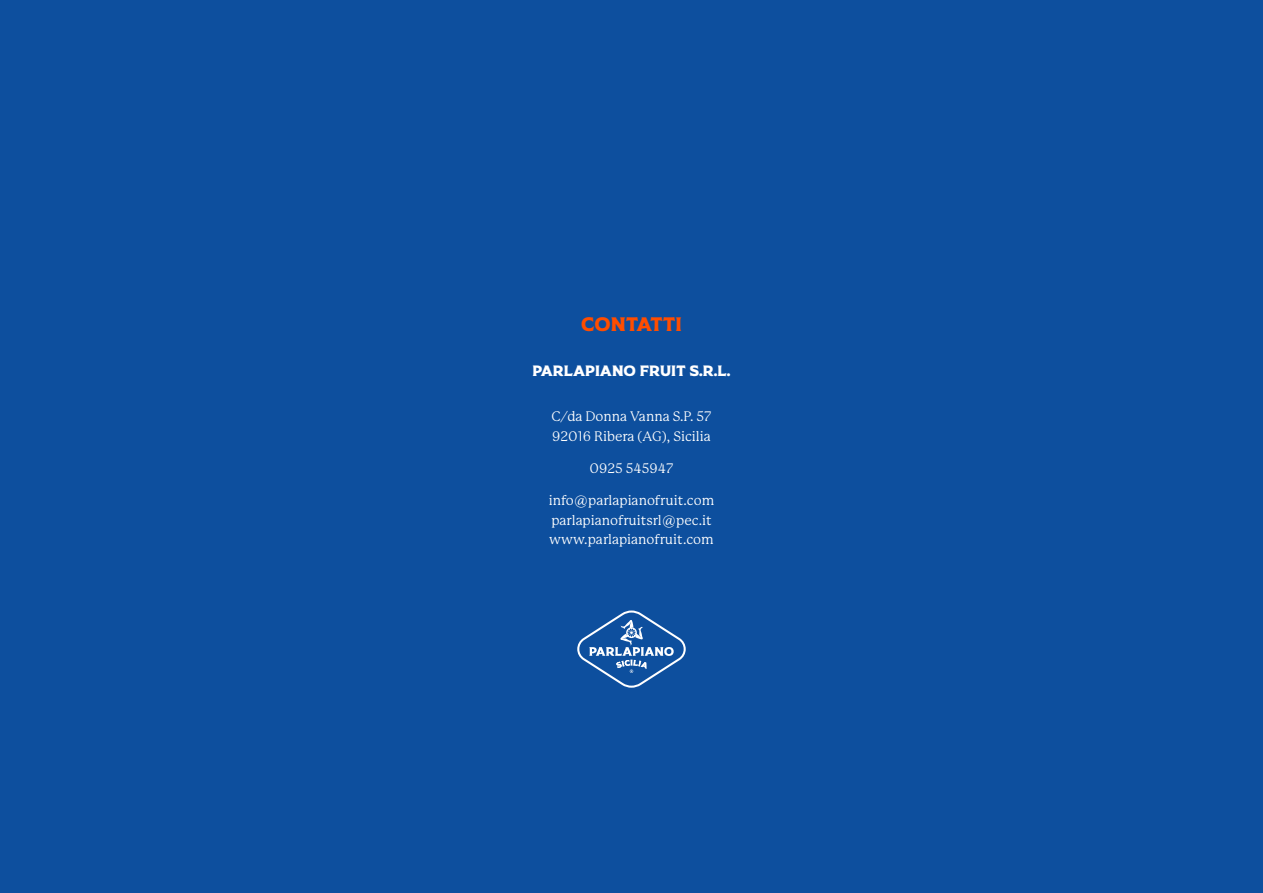
<style>
.page{position:relative;width:1263px;height:893px;background:#0d4f9e}
.page>*{position:absolute;margin:0;border:0;box-sizing:border-box;transform-origin:0 0}
.t1{font:19.5px "Rodfat Two";color:#ff4d00}
.t2{font:15px "Rodfat Two";color:#fff}
.t3{font:13.5px/19.5px "P22 Mackinac Pro";color:#fff}
</style>
<div class="page">
<svg style="left:577px;top:610px;width:109px;height:78px"></svg>
<h1 class="t1" style="left:581px;top:312px;width:102px">CONTATTI</h1>
<p class="t2" style="left:532px;top:362px;width:199px">PARLAPIANO FRUIT S.R.L.</p>
<p class="t3" style="left:551px;top:407px;width:161px">C/da Donna Vanna S.P. 57<br>92016 Ribera (AG), Sicilia</p>
<p class="t3" style="left:590px;top:459px;width:85px">0925 545947</p>
<p class="t3" style="left:549px;top:491px;width:167px">info@parlapianofruit.com parlapianofruitsrl@pec.it www.parlapianofruit.com</p>
</div>
